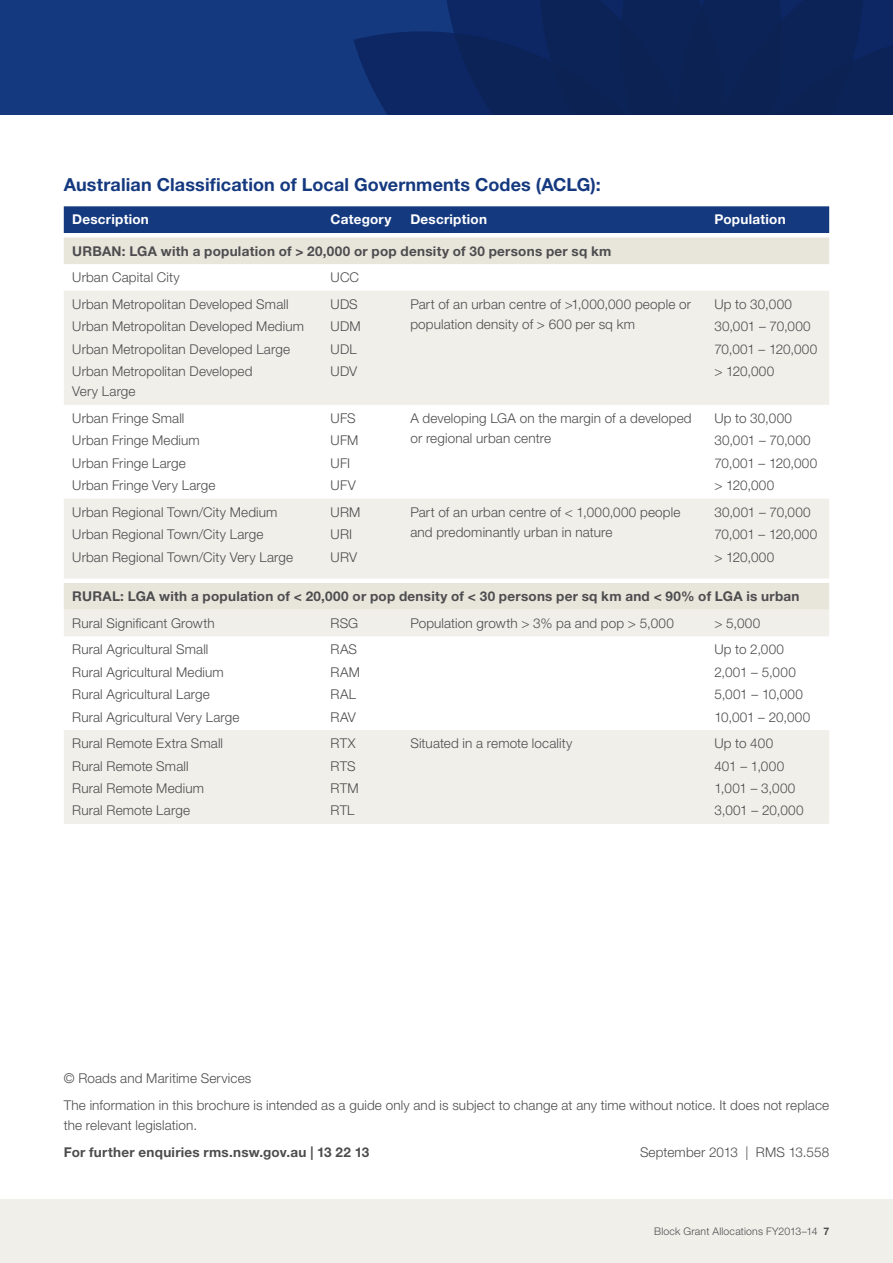
<style>
.page{position:relative;width:893px;height:1263px;background:#fff}
.page>*{position:absolute;margin:0;border:0;box-sizing:border-box;transform-origin:0 0}
.t1{font:700 18px "Helvetica Neue LT Pro";letter-spacing:.005em;color:#15397f}
.body_copy{font:300 13.5px/20.2px "Helvetica Neue LT Pro";letter-spacing:.01em;color:#4d4d4f}
.body_copy-2{font:700 13.5px "Helvetica Neue LT Pro";letter-spacing:.02em;color:#4d4d4f}
.Table_header{font:700 13.5px "Helvetica Neue LT Pro";letter-spacing:.02em;color:#fff}
.t2{font:300 10.5px "Helvetica Neue LT Pro";letter-spacing:.02em;color:#4d4d4f}
.s1{font-weight:700}
</style>
<div class="page">
<div style="left:0;top:1199px;width:893px;height:64px;background:#f1efe9"></div>
<div style="left:0;top:0;width:893px;height:115px;background:#15397f"></div>
<svg style="left:353px;top:0;width:540px;height:115px;background:#0c255d"></svg>
<div style="left:64px;top:206px;width:765px;height:27px;background:#15397f"></div>
<div style="left:64px;top:237px;width:765px;height:27px;background:#e8e5db"></div>
<svg style="left:64px;top:291px;width:765px;height:533px;fill:#f1efe9"></svg>
<h2 class="t1" style="left:64px;top:174px;width:538px">Australian Classification of Local Governments Codes (ACLG):</h2>
<p class="Table_header" style="left:72px;top:211px;width:78px">Description</p>
<p class="Table_header" style="left:331px;top:211px;width:62px">Category</p>
<p class="Table_header" style="left:410px;top:211px;width:78px">Description</p>
<p class="Table_header" style="left:714px;top:211px;width:73px">Population</p>
<p class="body_copy-2" style="left:72px;top:242px;width:541px">URBAN: LGA with a population of &gt; 20,000 or pop density of 30 persons per sq km</p>
<p class="body_copy" style="left:72px;top:267px;width:109px">Urban Capital City</p>
<p class="body_copy" style="left:331px;top:267px;width:30px">UCC</p>
<p class="body_copy" style="left:72px;top:294px;width:218px">Urban Metropolitan Developed Small</p>
<p class="body_copy" style="left:72px;top:316px;width:233px">Urban Metropolitan Developed Medium</p>
<p class="body_copy" style="left:72px;top:338px;width:219px">Urban Metropolitan Developed Large</p>
<p class="body_copy" style="left:72px;top:361px;width:182px">Urban Metropolitan Developed<br>Very Large</p>
<p class="body_copy" style="left:331px;top:294px;width:29px">UDS</p>
<p class="body_copy" style="left:331px;top:316px;width:32px">UDM</p>
<p class="body_copy" style="left:331px;top:338px;width:28px">UDL</p>
<p class="body_copy" style="left:331px;top:361px;width:28px">UDV</p>
<p class="body_copy" style="left:410px;top:294px;width:282px">Part of an urban centre of &gt;1,000,000 people or population density of &gt; 600 per sq km</p>
<p class="body_copy" style="left:714px;top:294px;width:79px">Up to 30,000</p>
<p class="body_copy" style="left:714px;top:316px;width:98px">30,001 – 70,000</p>
<p class="body_copy" style="left:714px;top:338px;width:104px">70,001 – 120,000</p>
<p class="body_copy" style="left:714px;top:361px;width:61px">&gt; 120,000</p>
<p class="body_copy" style="left:72px;top:408px;width:114px">Urban Fringe Small</p>
<p class="body_copy" style="left:72px;top:430px;width:129px">Urban Fringe Medium</p>
<p class="body_copy" style="left:72px;top:452px;width:115px">Urban Fringe Large</p>
<p class="body_copy" style="left:72px;top:475px;width:145px">Urban Fringe Very Large</p>
<p class="body_copy" style="left:331px;top:408px;width:27px">UFS</p>
<p class="body_copy" style="left:331px;top:430px;width:29px">UFM</p>
<p class="body_copy" style="left:331px;top:452px;width:21px">UFI</p>
<p class="body_copy" style="left:331px;top:475px;width:27px">UFV</p>
<p class="body_copy" style="left:410px;top:408px;width:283px">A developing LGA on the margin of a developed or regional urban centre</p>
<p class="body_copy" style="left:714px;top:408px;width:79px">Up to 30,000</p>
<p class="body_copy" style="left:714px;top:430px;width:98px">30,001 – 70,000</p>
<p class="body_copy" style="left:714px;top:452px;width:104px">70,001 – 120,000</p>
<p class="body_copy" style="left:714px;top:475px;width:61px">&gt; 120,000</p>
<p class="body_copy" style="left:72px;top:501px;width:207px">Urban Regional Town/City Medium</p>
<p class="body_copy" style="left:72px;top:524px;width:193px">Urban Regional Town/City Large</p>
<p class="body_copy" style="left:72px;top:546px;width:222px">Urban Regional Town/City Very Large</p>
<p class="body_copy" style="left:331px;top:501px;width:31px">URM</p>
<p class="body_copy" style="left:331px;top:524px;width:23px">URI</p>
<p class="body_copy" style="left:331px;top:546px;width:28px">URV</p>
<p class="body_copy" style="left:410px;top:501px;width:272px">Part of an urban centre of &lt; 1,000,000 people and predominantly urban in nature</p>
<p class="body_copy" style="left:714px;top:501px;width:98px">30,001 – 70,000</p>
<p class="body_copy" style="left:714px;top:524px;width:104px">70,001 – 120,000</p>
<p class="body_copy" style="left:714px;top:546px;width:61px">&gt; 120,000</p>
<p class="body_copy-2" style="left:72px;top:588px;width:729px">RURAL: LGA with a population of &lt; 20,000 or pop density of &lt; 30 persons per sq km and &lt; 90% of LGA is urban</p>
<p class="body_copy" style="left:72px;top:613px;width:144px">Rural Significant Growth</p>
<p class="body_copy" style="left:331px;top:613px;width:29px">RSG</p>
<p class="body_copy" style="left:410px;top:613px;width:265px">Population growth &gt; 3% pa and pop &gt; 5,000</p>
<p class="body_copy" style="left:714px;top:613px;width:47px">&gt; 5,000</p>
<p class="body_copy" style="left:72px;top:639px;width:138px">Rural Agricultural Small</p>
<p class="body_copy" style="left:72px;top:662px;width:153px">Rural Agricultural Medium</p>
<p class="body_copy" style="left:72px;top:684px;width:139px">Rural Agricultural Large</p>
<p class="body_copy" style="left:72px;top:706px;width:169px">Rural Agricultural Very Large</p>
<p class="body_copy" style="left:331px;top:639px;width:28px">RAS</p>
<p class="body_copy" style="left:331px;top:662px;width:31px">RAM</p>
<p class="body_copy" style="left:331px;top:684px;width:27px">RAL</p>
<p class="body_copy" style="left:331px;top:706px;width:27px">RAV</p>
<p class="body_copy" style="left:714px;top:639px;width:71px">Up to 2,000</p>
<p class="body_copy" style="left:714px;top:662px;width:83px">2,001 – 5,000</p>
<p class="body_copy" style="left:714px;top:684px;width:90px">5,001 – 10,000</p>
<p class="body_copy" style="left:714px;top:706px;width:97px">10,001 – 20,000</p>
<p class="body_copy" style="left:72px;top:733px;width:152px">Rural Remote Extra Small</p>
<p class="body_copy" style="left:72px;top:755px;width:118px">Rural Remote Small</p>
<p class="body_copy" style="left:72px;top:778px;width:133px">Rural Remote Medium</p>
<p class="body_copy" style="left:72px;top:800px;width:119px">Rural Remote Large</p>
<p class="body_copy" style="left:331px;top:733px;width:26px">RTX</p>
<p class="body_copy" style="left:331px;top:755px;width:27px">RTS</p>
<p class="body_copy" style="left:331px;top:778px;width:29px">RTM</p>
<p class="body_copy" style="left:331px;top:800px;width:25px">RTL</p>
<p class="body_copy" style="left:410px;top:733px;width:164px">Situated in a remote locality</p>
<p class="body_copy" style="left:714px;top:733px;width:60px">Up to 400</p>
<p class="body_copy" style="left:714px;top:755px;width:71px">401 – 1,000</p>
<p class="body_copy" style="left:714px;top:778px;width:82px">1,001 – 3,000</p>
<p class="body_copy" style="left:714px;top:800px;width:91px">3,001 – 20,000</p>
<p class="body_copy" style="left:64px;top:1068px;width:189px">© Roads and Maritime Services</p>
<p class="body_copy" style="left:64px;top:1094px;width:767px">The information in this brochure is intended as a guide only and is subject to change at any time without notice. It does not replace the relevant legislation.</p>
<p class="body_copy-2" style="left:64px;top:1143px;width:307px">For further enquiries rms.nsw.gov.au | 13 22 13</p>
<p class="body_copy" style="left:640px;top:1141px;width:191px">September 2013 | RMS 13.558</p>
<p class="t2" style="left:654px;top:1225px;width:176px">Block Grant Allocations FY2013–14 <span class="s1">7</span></p>
</div>
